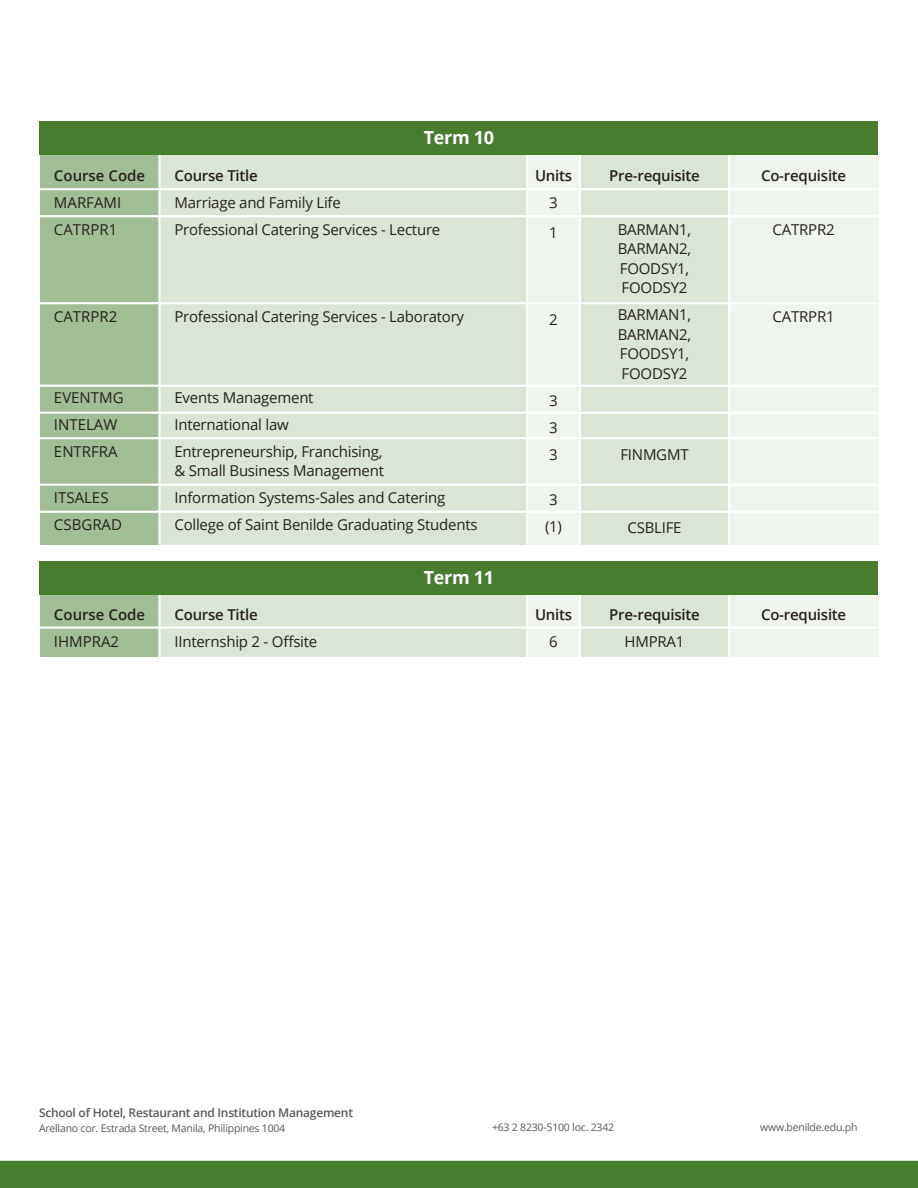
<style>
.page{position:relative;width:918px;height:1188px;background:#fff}
.page>*{position:absolute;margin:0;border:0;box-sizing:border-box;transform-origin:0 0}
.t1{font:700 18px "Open Sans";letter-spacing:-.015em;color:#fff}
.t2{font:15px/27px "Open Sans";letter-spacing:-.015em;color:#28211f}
.t3{font:600 15px "Open Sans";letter-spacing:-.015em;color:#28211f}
.t4{font:600 12px "Open Sans";letter-spacing:-.02em;color:#58595b}
.t5{font:10.5px "Open Sans";letter-spacing:-.02em;color:#58595b}
</style>
<div class="page">
<div style="left:0;top:1161px;width:918px;height:27px;background:#467e2e"></div>
<div style="left:159px;top:154px;width:368px;height:391px;background:#dae5d6"></div>
<div style="left:527px;top:154px;width:53px;height:391px;background:#f0f4ee"></div>
<div style="left:580px;top:154px;width:149px;height:391px;background:#dae5d6"></div>
<div style="left:729px;top:154px;width:149px;height:391px;background:#f0f4ee"></div>
<div style="left:40px;top:154px;width:119px;height:391px;background:#a2be96"></div>
<hr style="left:158px;top:121px;width:3px;height:424px;background:#fff">
<hr style="left:526px;top:121px;width:2px;height:424px;background:#fff">
<hr style="left:579px;top:121px;width:2px;height:424px;background:#fff">
<hr style="left:728px;top:121px;width:2px;height:424px;background:#fff">
<div style="left:40px;top:121px;width:838px;height:33px;background:#467e2e"></div>
<hr style="left:40px;top:188px;width:838px;height:2px;background:#fff">
<hr style="left:40px;top:385px;width:838px;height:2px;background:#fff">
<hr style="left:40px;top:437px;width:838px;height:2px;background:#fff">
<hr style="left:40px;top:215px;width:838px;height:2px;background:#fff">
<hr style="left:40px;top:302px;width:838px;height:2px;background:#fff">
<hr style="left:40px;top:412px;width:838px;height:2px;background:#fff">
<hr style="left:40px;top:484px;width:838px;height:2px;background:#fff">
<hr style="left:40px;top:511px;width:838px;height:2px;background:#fff">
<div style="left:159px;top:594px;width:368px;height:63px;background:#dae5d6"></div>
<div style="left:527px;top:594px;width:53px;height:63px;background:#f0f4ee"></div>
<div style="left:580px;top:594px;width:149px;height:63px;background:#dae5d6"></div>
<div style="left:729px;top:594px;width:149px;height:63px;background:#f0f4ee"></div>
<div style="left:40px;top:594px;width:119px;height:63px;background:#a2be96"></div>
<hr style="left:526px;top:561px;width:2px;height:96px;background:#fff">
<hr style="left:158px;top:561px;width:3px;height:96px;background:#fff">
<hr style="left:579px;top:561px;width:2px;height:96px;background:#fff">
<hr style="left:728px;top:561px;width:2px;height:96px;background:#fff">
<div style="left:40px;top:561px;width:838px;height:33px;background:#467e2e"></div>
<hr style="left:40px;top:627px;width:838px;height:2px;background:#fff">
<p class="t3" style="left:54px;top:165px;width:93px">Course Code</p>
<p class="t2" style="left:54px;top:188px;width:69px">MARFAMI<br>CATRPR1</p>
<p class="t2" style="left:54px;top:302px;width:65px">CATRPR2</p>
<p class="t2" style="left:54px;top:383px;width:71px">EVENTMG<br>INTELAW<br>ENTRFRA</p>
<p class="t2" style="left:54px;top:484px;width:70px">ITSALES<br>CSBGRAD</p>
<p class="t1" style="left:424px;top:125px;width:72px">Term 10</p>
<p class="t3" style="left:174px;top:165px;width:85px">Course Title</p>
<p class="t2" style="left:174px;top:188px;width:267px">Marriage and Family Life<br>Professional Catering Services - Lecture</p>
<p class="t2" style="left:174px;top:302px;width:291px">Professional Catering Services - Laboratory</p>
<p class="t2" style="left:174px;top:383px;width:210px">Events Management<br>International law<br>Entrepreneurship, Franchising,</p>
<p class="t2" style="left:174px;top:457px;width:305px">&amp; Small Business Management<br>Information Systems-Sales and Catering<br>College of Saint Benilde Graduating Students</p>
<p class="t1" style="left:424px;top:565px;width:72px">Term 11</p>
<p class="t3" style="left:535px;top:165px;width:39px">Units</p>
<p class="t2" style="left:549px;top:187px;width:10px;line-height:30px">3<br>1</p>
<p class="t2" style="left:549px;top:305px;width:10px">2</p>
<p class="t2" style="left:549px;top:386px;width:10px;text-align:justify">3<br>3<br>3</p>
<p class="t2" style="left:545px;top:485px;width:19px">3 (1)</p>
<p class="t3" style="left:609px;top:165px;width:92px">Pre-requisite</p>
<p class="t2" style="left:618px;top:219px;width:75px;line-height:19.5px">BARMAN1,<br>BARMAN2,<br>FOODSY1,<br>FOODSY2</p>
<p class="t2" style="left:618px;top:305px;width:75px;line-height:19.5px">BARMAN1,<br>BARMAN2,<br>FOODSY1,<br>FOODSY2</p>
<p class="t2" style="left:620px;top:440px;width:70px">FINMGMT</p>
<p class="t2" style="left:627px;top:514px;width:56px">CSBLIFE</p>
<p class="t3" style="left:761px;top:165px;width:87px">Co-requisite</p>
<p class="t2" style="left:773px;top:215px;width:64px">CATRPR2</p>
<p class="t2" style="left:773px;top:302px;width:64px">CATRPR1</p>
<p class="t3" style="left:54px;top:605px;width:93px">Course Code</p>
<p class="t3" style="left:761px;top:605px;width:87px">Co-requisite</p>
<p class="t2" style="left:54px;top:628px;width:67px">IHMPRA2</p>
<p class="t3" style="left:174px;top:605px;width:85px">Course Title</p>
<p class="t2" style="left:174px;top:628px;width:144px">IInternship 2 - Offsite</p>
<p class="t3" style="left:535px;top:605px;width:39px">Units</p>
<p class="t2" style="left:549px;top:628px;width:10px">6</p>
<p class="t3" style="left:609px;top:605px;width:92px">Pre-requisite</p>
<p class="t2" style="left:625px;top:628px;width:61px">HMPRA1</p>
<p class="t4" style="left:39px;top:1104px;width:316px">School of Hotel, Restaurant and Institution Management</p>
<p class="t5" style="left:39px;top:1121px;width:248px">Arellano cor. Estrada Street, Manila, Philippines 1004</p>
<p class="t5" style="left:492px;top:1120px;width:124px">+63 2 8230-5100 loc. 2342</p>
<p class="t5" style="left:760px;top:1120px;width:99px">www.benilde.edu.ph</p>
</div>
